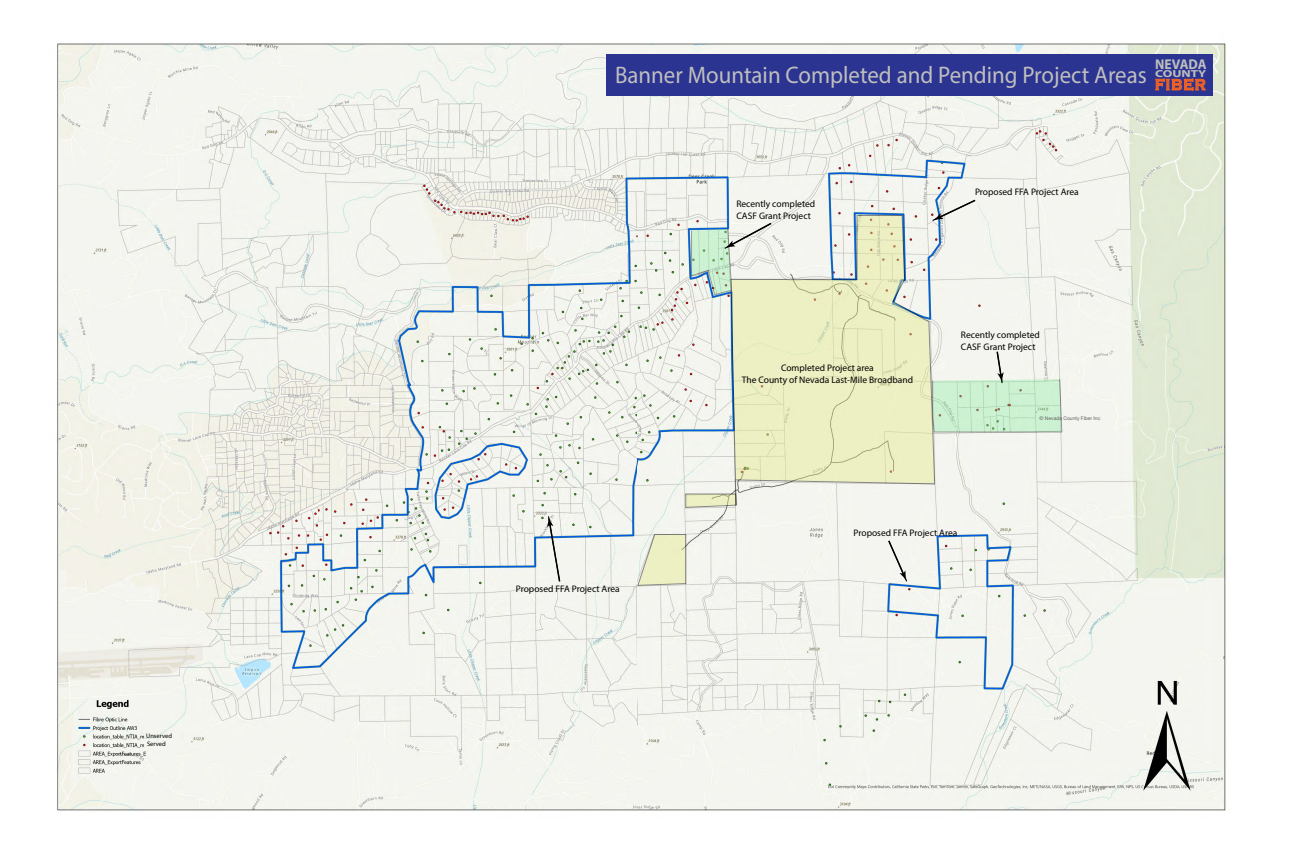
<style>
.page{position:relative;width:1296px;height:864px;background:#fff}
.page>*{position:absolute;margin:0;border:0;box-sizing:border-box;transform-origin:0 0}
.t1{font:24px "Myriad Pro";color:#bfbebe;scale:.95 1}
.t2{font:20.2px "Copperplate";color:#f05a28;scale:.84 1}
.t3{font:700 14.15px "Myriad Pro";color:#bfbebe;scale:.95 1}
.t4{font:700 10.25px "Myriad Pro";color:#bfbebe;scale:1.31 1}
.t5{font:9.5px/11.4px "Myriad Pro";color:#000}
.t6{font:6.5px "Myriad Pro";color:#000}
.t7{font:5px "Helvetica Neue";color:#5e5e5e}
</style>
<div class="page">
<img style="left:57px;top:42px;width:1169px;height:769px">
<svg style="left:731px;top:215px;width:204px;height:290px"></svg>
<svg style="left:686px;top:494px;width:50px;height:14px"></svg>
<svg style="left:638px;top:534px;width:48px;height:52px"></svg>
<svg style="left:932px;top:350px;width:130px;height:82px"></svg>
<svg style="left:691px;top:221px;width:82px;height:74px"></svg>
<div style="left:606px;top:54px;width:607px;height:42px;background:#2b3490"></div>
<svg style="left:1155px;top:78px;width:51px;height:13px"></svg>
<svg style="left:547px;top:516px;width:14px;height:67px"></svg>
<svg style="left:887px;top:539px;width:20px;height:42px"></svg>
<svg style="left:933px;top:198px;width:44px;height:23px"></svg>
<p class="t6" style="left:146px;top:732px;width:27px">Unserved</p>
<p class="t6" style="left:147px;top:740px;width:20px">Served</p>
<h3 class="t3" style="left:1155px;top:55px;width:56px">NEVADA</h3>
<h2 class="t2" style="left:1155px;top:71px;width:63px">FIBER</h2>
<h1 class="t1" style="left:615px;top:61px;width:561px">Banner Mountain Completed and Pending Project Areas</h1>
<p class="t4" style="left:1155px;top:67px;width:41px">COUNTY</p>
<p class="t5" style="left:736px;top:198px;width:80px">Recently completed<br>CASF Grant Project</p>
<p class="t5" style="left:742px;top:362px;width:173px;text-align:center">Completed Project area<br>The County of Nevada Last-Mile Broadband</p>
<p class="t5" style="left:975px;top:186px;width:105px">Proposed FFA Project Area</p>
<p class="t5" style="left:961px;top:329px;width:80px">Recently completed<br>CASF Grant Project</p>
<p class="t7" style="left:1040px;top:415px;width:62px">© Nevada County Fiber Inc</p>
<p class="t5" style="left:516px;top:583px;width:105px">Proposed FFA Project Area</p>
<p class="t5" style="left:854px;top:527px;width:105px">Proposed FFA Project Area</p>
</div>
